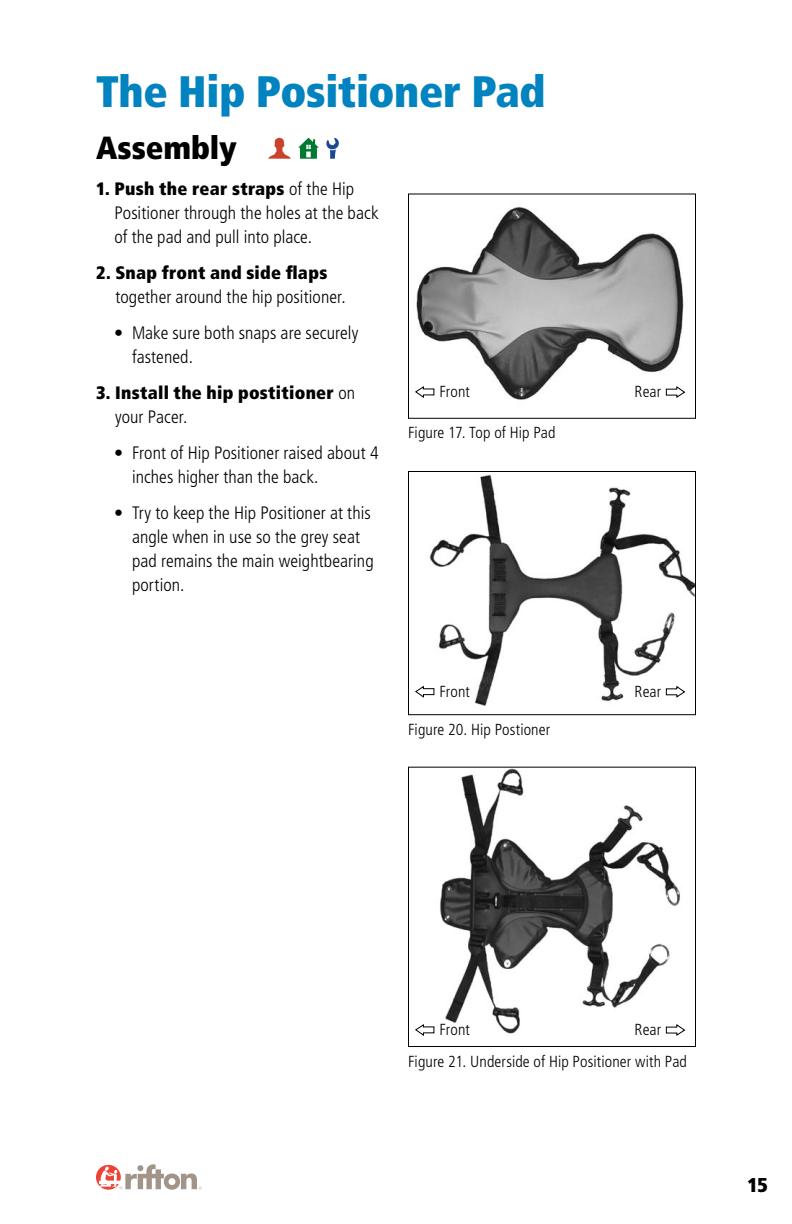
<style>
.page{position:relative;width:792px;height:1224px;background:#fff}
.page>*{position:absolute;margin:0;border:0;box-sizing:border-box;transform-origin:0 0}
.t1{font:900 condensed 44px "Frutiger";letter-spacing:-.005em;color:#0083bf}
.t2{font:900 condensed 32px "Frutiger";letter-spacing:-.005em;color:#000}
.t3{font:900 condensed 20px "Frutiger";color:#000}
.t4{font:300 condensed 18px/24px "Frutiger";letter-spacing:.005em;color:#000}
.t5{font:900 condensed 18px/24px "Frutiger";letter-spacing:.02em;color:#000}
.t6{font:300 condensed 16px "Frutiger";letter-spacing:.01em;color:#000}
.s1{font-weight:900}
.s2{font-weight:300}
</style>
<div class="page">
<div style="left:96px;top:1165px;width:25px;height:25px;background:#ef4135;border-radius:50%"></div>
<svg style="left:99px;top:1164px;width:103px;height:26px"></svg>
<svg style="left:268px;top:137px;width:23px;height:22px"></svg>
<svg style="left:298px;top:138px;width:21px;height:21px"></svg>
<svg style="left:326px;top:138px;width:13px;height:21px"></svg>
<img style="left:416px;top:207px;width:268px;height:193px">
<div style="left:408px;top:194px;width:288px;height:225px;border:1px solid #000"></div>
<img style="left:429px;top:474px;width:265px;height:232px">
<div style="left:408px;top:471px;width:288px;height:244px;border:1px solid #000"></div>
<img style="left:440px;top:769px;width:240px;height:265px">
<div style="left:408px;top:767px;width:288px;height:280px;border:1px solid #000"></div>
<svg style="left:415px;top:386px;width:20px;height:13px"></svg>
<svg style="left:665px;top:385px;width:21px;height:14px"></svg>
<svg style="left:415px;top:685px;width:20px;height:14px"></svg>
<svg style="left:665px;top:685px;width:21px;height:13px"></svg>
<svg style="left:415px;top:1024px;width:20px;height:12px"></svg>
<svg style="left:665px;top:1023px;width:21px;height:13px"></svg>
<h1 class="t1" style="left:96px;top:65px;width:451px">The Hip Positioner Pad</h1>
<h2 class="t2" style="left:96px;top:128px;width:143px">Assembly</h2>
<p class="t4" style="left:115px;top:177px;width:266px;text-indent:-19px"><span class="s1">1. Push the rear straps</span> of the Hip<br>Positioner through the holes at the back of the pad and pull into place.</p>
<p class="t5" style="left:96px;top:260px;width:233px">2. Snap front and side flaps</p>
<p class="t4" style="left:132px;top:279px;width:228px;line-height:36px;text-indent:-17px">together around the hip positioner.<br>Make sure both snaps are securely</p>
<p class="t4" style="left:132px;top:345px;width:63px">fastened.</p>
<p class="t5" style="left:115px;top:380px;width:242px;text-indent:-19px">3. I nstall the hip postitioner <span class="s2">on your Pacer.</span></p>
<p class="t4" style="left:132px;top:441px;width:248px">Front of Hip Positioner raised about 4 inches higher than the back.</p>
<p class="t4" style="left:132px;top:501px;width:243px">Try to keep the Hip Positioner at this angle when in use so the grey seat pad remains the main weightbearing portion.</p>
<p class="t4" style="left:114px;top:321px;width:10px">•</p>
<p class="t6" style="left:439px;top:383px;width:32px">Front</p>
<p class="t6" style="left:635px;top:383px;width:28px">Rear</p>
<p class="t6" style="left:408px;top:423px;width:149px">Figure 17. Top of Hip Pad</p>
<p class="t4" style="left:114px;top:441px;width:10px">•</p>
<p class="t4" style="left:114px;top:501px;width:10px">•</p>
<p class="t6" style="left:439px;top:683px;width:32px">Front</p>
<p class="t6" style="left:635px;top:683px;width:28px">Rear</p>
<p class="t6" style="left:408px;top:721px;width:144px">Figure 20. Hip Postioner</p>
<p class="t6" style="left:439px;top:1021px;width:32px">Front</p>
<p class="t6" style="left:635px;top:1021px;width:28px">Rear</p>
<p class="t6" style="left:408px;top:1052px;width:281px">Figure 21. Underside of Hip Positioner with Pad</p>
<p class="t3" style="left:747px;top:1173px;width:22px">15</p>
</div>
